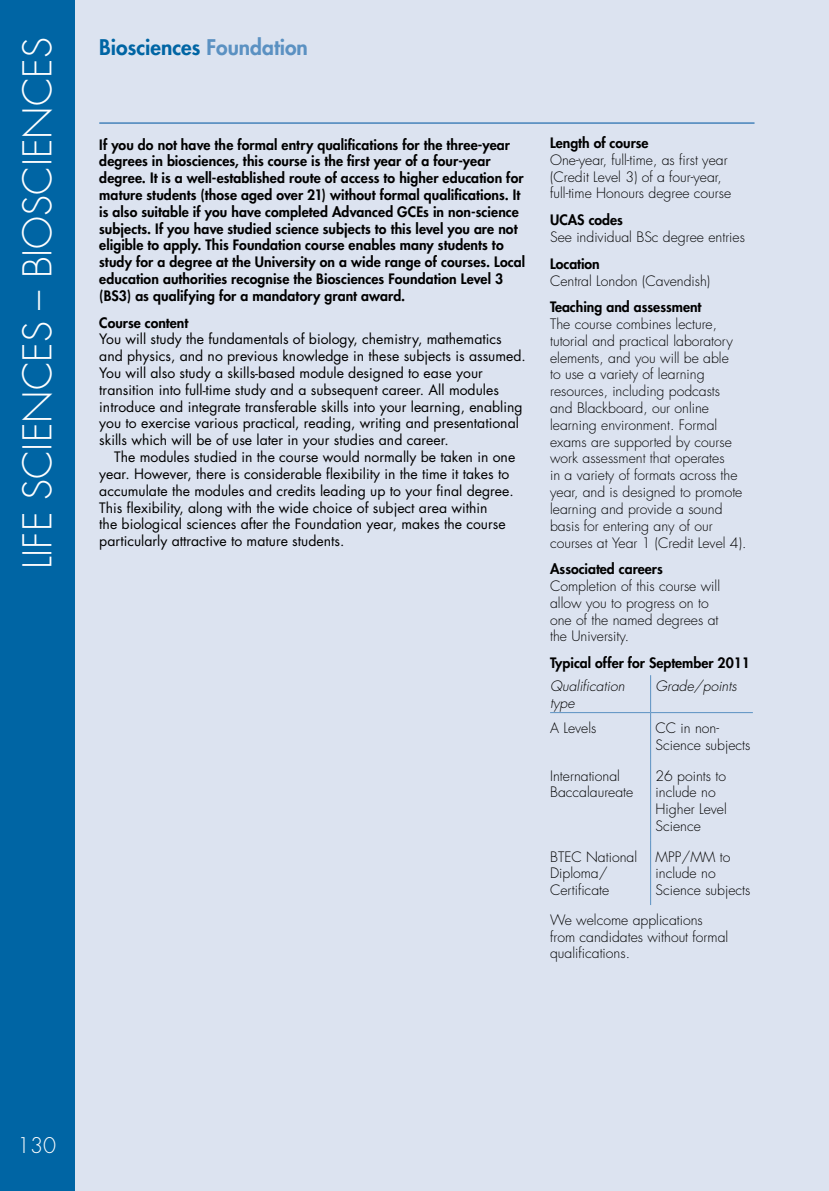
<style>
.page{position:relative;width:829px;height:1191px;background:#fff}
.page>*{position:absolute;margin:0;border:0;box-sizing:border-box;transform-origin:0 0}
.t1{font:300 38.5px "Futura";color:#fff}
.t2{font:800 21px "Futura";color:#0065a4}
.t3{font:300 21px "Futura";color:#fff}
.t4{font:300 14px/16.8px "Futura";color:#000}
.t5{font:14px/16.8px "Futura";color:#000}
.t6{font:800 14px/16.8px "Futura";letter-spacing:.005em;color:#000}
.t7{font:italic 300 14px/16.8px "Futura";color:#000}
.s1{color:#5b91c2}
</style>
<div class="page">
<div style="left:56px;top:0;width:772px;height:1191px;background:#dce3f0"></div>
<div style="left:0;top:0;width:74px;height:1191px;background:#0065a4"></div>
<hr style="left:99px;top:122px;width:655px;height:2px;background:#5b91c2">
<hr style="left:650px;top:675px;width:1px;height:37px;background:#5b91c2">
<hr style="left:550px;top:712px;width:100px;height:1px;background:#5b91c2">
<hr style="left:650px;top:712px;width:102px;height:1px;background:#5b91c2">
<hr style="left:650px;top:713px;width:1px;height:47px;background:#5b91c2">
<hr style="left:650px;top:760px;width:1px;height:81px;background:#5b91c2">
<hr style="left:650px;top:841px;width:1px;height:64px;background:#5b91c2">
<h1 class="t1" style="left:14px;top:569px;width:533px;rotate:-90deg">LIFE SCIENCES – Biosciences</h1>
<h2 class="t2" style="left:99px;top:34px;width:210px">Biosciences <span class="s1">Foundation</span></h2>
<p class="t6" style="left:99px;top:136px;width:427px">If you do not have the formal entry qualifications for the three-year degrees in biosciences, this course is the first year of a four-year degree. It is a well-established route of access to higher education for mature students (those aged over 21) without formal qualifications. It is also suitable if you have completed Advanced GCEs in non-science subjects. If you have studied science subjects to this level you are not eligible to apply. This Foundation course enables many students to study for a degree at the University on a wide range of courses. Local education authorities recognise the Biosciences Foundation Level 3 (BS3) as qualifying for a mandatory grant award.</p>
<p class="t6" style="left:99px;top:314px;width:90px">Course content</p>
<p class="t5" style="left:99px;top:331px;width:428px">You will study the fundamentals of biology, chemistry, mathematics and physics, and no previous knowledge in these subjects is assumed.<br>You will also study a skills-based module designed to ease your transition into full-time study and a subsequent career. All modules introduce and integrate transferable skills into your learning, enabling you to exercise various practical, reading, writing and presentational skills which will be of use later in your studies and career.</p>
<p class="t5" style="left:99px;top:449px;width:417px;text-indent:15px">The modules studied in the course would normally be taken in one year. However, there is considerable flexibility in the time it takes to accumulate the modules and credits leading up to your final degree.<br>This flexibility, along with the wide choice of subject area within<br>the biological sciences after the Foundation year, makes the course particularly attractive to mature students.</p>
<p class="t6" style="left:550px;top:134px;width:100px">Length of course</p>
<p class="t4" style="left:550px;top:152px;width:182px">One-year, full-time, as first year (Credit Level 3) of a four-year, full-time Honours degree course</p>
<p class="t6" style="left:550px;top:212px;width:74px">UCAS codes</p>
<p class="t4" style="left:550px;top:229px;width:196px">See individual BSc degree entries</p>
<p class="t6" style="left:550px;top:255px;width:51px">Location</p>
<p class="t4" style="left:550px;top:272px;width:162px">Central London (Cavendish)</p>
<p class="t6" style="left:550px;top:299px;width:153px">Teaching and assessment</p>
<p class="t4" style="left:550px;top:316px;width:198px">The course combines lecture, tutorial and practical laboratory elements, and you will be able<br>to use a variety of learning resources, including podcasts<br>and Blackboard, our online learning environment. Formal exams are supported by course work assessment that operates<br>in a variety of formats across the year, and is designed to promote learning and provide a sound basis for entering any of our courses at Year 1 (Credit Level 4).</p>
<p class="t6" style="left:550px;top:560px;width:114px">Associated careers</p>
<p class="t4" style="left:550px;top:578px;width:171px">Completion of this course will allow you to progress on to one of the named degrees at the University.</p>
<p class="t6" style="left:550px;top:654px;width:201px">Typical offer for September 2011</p>
<p class="t7" style="left:550px;top:678px;width:76px">Qualification type</p>
<p class="t7" style="left:655px;top:678px;width:83px">Grade/points</p>
<p class="t4" style="left:550px;top:720px;width:48px">A Levels</p>
<p class="t4" style="left:655px;top:720px;width:96px">CC in non-<br>Science subjects</p>
<p class="t4" style="left:550px;top:767px;width:85px">International<br>Baccalaureate</p>
<p class="t4" style="left:655px;top:767px;width:73px">26 points to include no<br>H igher Level<br>Science</p>
<p class="t4" style="left:550px;top:848px;width:9px">BTEC</p>
<p class="t4" style="left:550px;top:848px;width:88px;text-indent:36px">National<br>Diploma/<br>Certificate</p>
<p class="t4" style="left:655px;top:848px;width:96px">MPP/MM to include no<br>Science subjects</p>
<p class="t4" style="left:550px;top:911px;width:180px">We welcome applications from candidates without formal qualifications.</p>
<h2 class="t3" style="left:17px;top:1132px;width:41px">130</h2>
</div>
